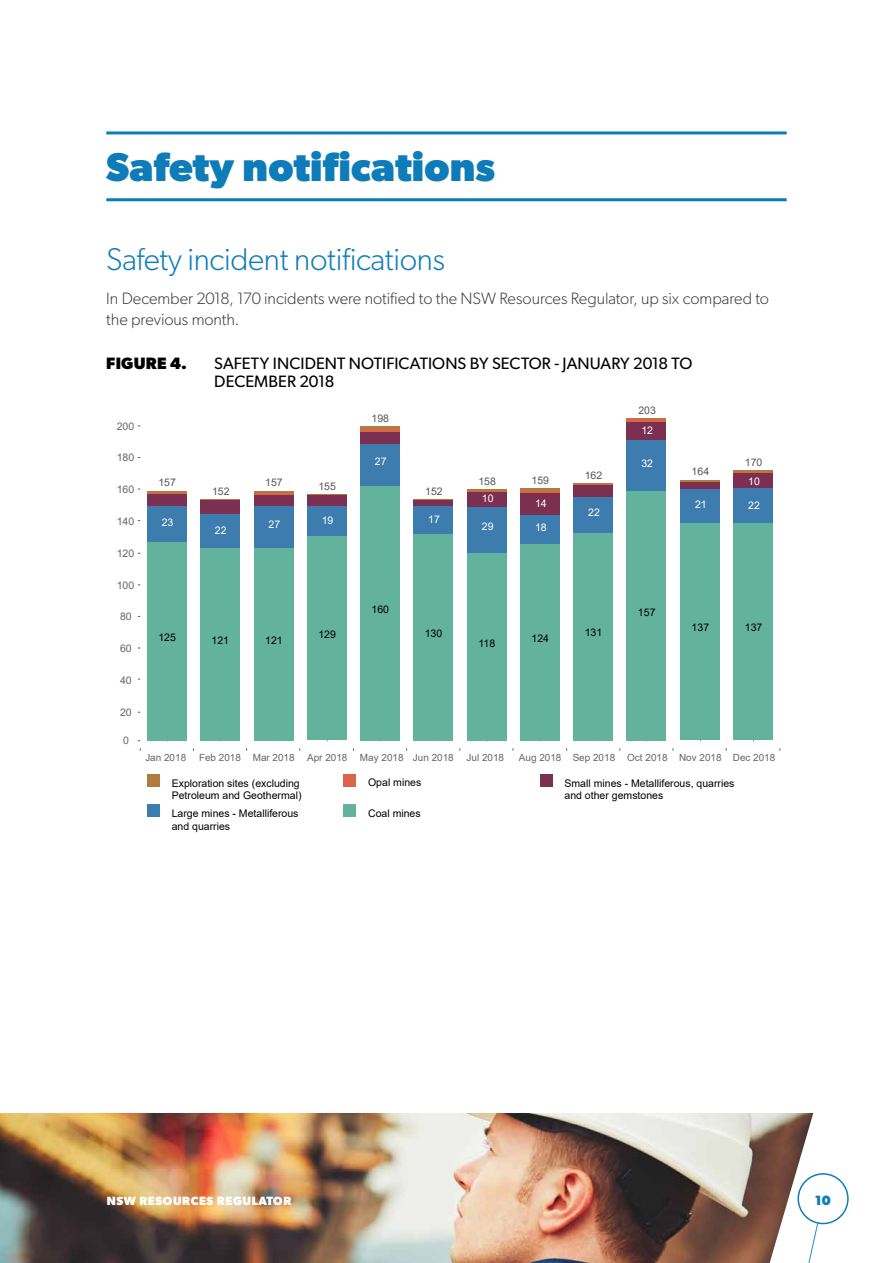
<style>
.page{position:relative;width:893px;height:1263px;background:#fff}
.page>*{position:absolute;margin:0;border:0;box-sizing:border-box;transform-origin:0 0}
.t1{font:700 40.5px "Gibson";letter-spacing:.005em;color:#0d7cb9}
.t2{font:300 31.5px "Gibson";letter-spacing:-.01em;color:#0d7cb9}
.t3{font:300 16.5px/21.5px "Gibson";letter-spacing:-.005em;color:#3c3c3b}
.t4{font:16.5px/18px "Gibson";letter-spacing:.005em;color:#000}
.t5{font:700 16.5px "Gibson";letter-spacing:.015em;color:#000}
.t6{font:700 13.5px "Gibson";color:#0d7cb9}
.t7{font:700 12px "Gibson";letter-spacing:.05em;color:#fff}
.t8{font:10.5px/12.6px "Arial";color:#000}
.t9{font:10.5px "Arial";color:#555}
.t10{font:10.5px "Arial";color:#fff}
.t11{font:10.5px "Arial";color:#666}
.t12{font:9.9px "Arial";color:#666}
</style>
<div class="page">
<img style="left:0;top:1113px;width:813px;height:150px">
<svg style="left:808px;top:1222px;width:10px;height:41px"></svg>
<div style="left:797px;top:1173px;width:52px;height:51px;border:2px solid #0d7cb9;border-radius:50%"></div>
<hr style="left:106px;top:198px;width:681px;height:3px;background:#0d7cb9">
<hr style="left:106px;top:131px;width:681px;height:3px;background:#0d7cb9">
<hr style="left:360px;top:429px;width:40px;height:3px;background:#db6347">
<hr style="left:360px;top:426px;width:40px;height:3px;background:#af7c3d">
<div style="left:413px;top:499px;width:40px;height:8px;background:#7c3051"></div>
<hr style="left:413px;top:499px;width:40px;height:1px;background:#af7c3d">
<div style="left:680px;top:481px;width:40px;height:8px;background:#7c3051"></div>
<hr style="left:680px;top:481px;width:40px;height:1px;background:#db6347">
<hr style="left:680px;top:480px;width:40px;height:1px;background:#af7c3d">
<div style="left:540px;top:774px;width:12px;height:12px;background:#7c3051"></div>
<div style="left:343px;top:774px;width:13px;height:12px;background:#db6347"></div>
<div style="left:343px;top:804px;width:13px;height:13px;background:#63b29b"></div>
<div style="left:147px;top:804px;width:13px;height:13px;background:#3d7caf"></div>
<div style="left:147px;top:774px;width:13px;height:12px;background:#af7c3d"></div>
<div style="left:307px;top:535px;width:40px;height:205px;background:#63b29b"></div>
<div style="left:254px;top:548px;width:40px;height:192px;background:#63b29b"></div>
<div style="left:200px;top:548px;width:40px;height:192px;background:#63b29b"></div>
<div style="left:147px;top:542px;width:40px;height:198px;background:#63b29b"></div>
<div style="left:307px;top:505px;width:40px;height:30px;background:#3d7caf"></div>
<div style="left:254px;top:505px;width:40px;height:43px;background:#3d7caf"></div>
<div style="left:200px;top:513px;width:40px;height:35px;background:#3d7caf"></div>
<div style="left:147px;top:505px;width:40px;height:37px;background:#3d7caf"></div>
<div style="left:307px;top:494px;width:40px;height:11px;background:#7c3051"></div>
<div style="left:254px;top:494px;width:40px;height:11px;background:#7c3051"></div>
<div style="left:200px;top:499px;width:40px;height:14px;background:#7c3051"></div>
<div style="left:147px;top:493px;width:40px;height:12px;background:#7c3051"></div>
<hr style="left:254px;top:493px;width:40px;height:1px;background:#db6347">
<hr style="left:147px;top:493px;width:40px;height:1px;background:#db6347">
<hr style="left:307px;top:494px;width:40px;height:1px;background:#af7c3d">
<hr style="left:254px;top:491px;width:40px;height:2px;background:#af7c3d">
<hr style="left:200px;top:499px;width:40px;height:1px;background:#af7c3d">
<hr style="left:147px;top:491px;width:40px;height:2px;background:#af7c3d">
<div style="left:360px;top:486px;width:40px;height:254px;background:#63b29b"></div>
<div style="left:360px;top:443px;width:40px;height:43px;background:#3d7caf"></div>
<div style="left:360px;top:432px;width:40px;height:11px;background:#7c3051"></div>
<div style="left:413px;top:534px;width:40px;height:206px;background:#63b29b"></div>
<div style="left:413px;top:507px;width:40px;height:27px;background:#3d7caf"></div>
<div style="left:520px;top:543px;width:40px;height:197px;background:#63b29b"></div>
<div style="left:467px;top:553px;width:40px;height:187px;background:#63b29b"></div>
<div style="left:520px;top:515px;width:40px;height:28px;background:#3d7caf"></div>
<div style="left:467px;top:507px;width:40px;height:46px;background:#3d7caf"></div>
<div style="left:520px;top:493px;width:40px;height:22px;background:#7c3051"></div>
<hr style="left:520px;top:491px;width:40px;height:2px;background:#db6347">
<hr style="left:520px;top:488px;width:40px;height:3px;background:#af7c3d">
<div style="left:467px;top:491px;width:40px;height:16px;background:#7c3051"></div>
<hr style="left:467px;top:491px;width:40px;height:1px;background:#db6347">
<hr style="left:467px;top:489px;width:40px;height:2px;background:#af7c3d">
<div style="left:573px;top:532px;width:40px;height:208px;background:#63b29b"></div>
<div style="left:573px;top:497px;width:40px;height:35px;background:#3d7caf"></div>
<div style="left:573px;top:485px;width:40px;height:12px;background:#7c3051"></div>
<hr style="left:573px;top:483px;width:40px;height:2px;background:#db6347">
<hr style="left:573px;top:483px;width:40px;height:1px;background:#af7c3d">
<div style="left:627px;top:491px;width:39px;height:249px;background:#63b29b"></div>
<div style="left:627px;top:440px;width:39px;height:51px;background:#3d7caf"></div>
<div style="left:627px;top:421px;width:39px;height:19px;background:#7c3051"></div>
<hr style="left:627px;top:418px;width:39px;height:3px;background:#db6347">
<hr style="left:627px;top:418px;width:39px;height:1px;background:#af7c3d">
<div style="left:680px;top:522px;width:40px;height:218px;background:#63b29b"></div>
<div style="left:680px;top:489px;width:40px;height:33px;background:#3d7caf"></div>
<div style="left:733px;top:522px;width:40px;height:218px;background:#63b29b"></div>
<div style="left:733px;top:488px;width:40px;height:34px;background:#3d7caf"></div>
<div style="left:733px;top:472px;width:40px;height:16px;background:#7c3051"></div>
<hr style="left:733px;top:472px;width:40px;height:1px;background:#db6347">
<hr style="left:733px;top:470px;width:40px;height:2px;background:#af7c3d">
<p class="t1" style="left:106px;top:143px;width:391px">Safety notifcations</p>
<p class="t2" style="left:106px;top:240px;width:340px">Safety incident notifcations</p>
<p class="t3" style="left:106px;top:287px;width:664px">In December 2018, 170 incidents were notifed to the NSW Resources Regulator, up six compared to the previous month.</p>
<p class="t5" style="left:106px;top:353px;width:82px">FiGURE 4.</p>
<p class="t4" style="left:214px;top:354px;width:480px">SAFETY INCIDENT NOTIFICATIONS BY SECTOR - JANUARY 2018 TO<br>DECEMBER 2018</p>
<p class="t9" style="left:638px;top:403px;width:19px">203</p>
<p class="t9" style="left:372px;top:411px;width:19px">198</p>
<p class="t11" style="left:117px;top:419px;width:19px">200</p>
<p class="t11" style="left:117px;top:450px;width:19px">180</p>
<p class="t10" style="left:641px;top:423px;width:13px">12</p>
<p class="t10" style="left:375px;top:454px;width:13px">27</p>
<p class="t9" style="left:745px;top:455px;width:19px">170</p>
<p class="t10" style="left:641px;top:456px;width:13px">32</p>
<p class="t9" style="left:692px;top:464px;width:19px">164</p>
<p class="t9" style="left:585px;top:468px;width:19px">162</p>
<p class="t9" style="left:158px;top:475px;width:19px">157</p>
<p class="t9" style="left:265px;top:475px;width:19px">157</p>
<p class="t9" style="left:478px;top:474px;width:19px">158</p>
<p class="t9" style="left:532px;top:473px;width:19px">159</p>
<p class="t10" style="left:748px;top:474px;width:13px">10</p>
<p class="t9" style="left:318px;top:479px;width:19px">155</p>
<p class="t11" style="left:117px;top:482px;width:19px">160</p>
<p class="t9" style="left:212px;top:484px;width:19px">152</p>
<p class="t9" style="left:425px;top:484px;width:19px">152</p>
<p class="t11" style="left:117px;top:514px;width:19px">140</p>
<p class="t11" style="left:117px;top:546px;width:19px">120</p>
<p class="t11" style="left:117px;top:578px;width:19px">100</p>
<p class="t11" style="left:120px;top:609px;width:13px">80</p>
<p class="t11" style="left:120px;top:641px;width:13px">60</p>
<p class="t11" style="left:120px;top:673px;width:13px">40</p>
<p class="t11" style="left:120px;top:705px;width:13px">20</p>
<p class="t11" style="left:123px;top:733px;width:7px">0</p>
<p class="t12" style="left:145px;top:751px;width:42px">Jan 2018</p>
<p class="t12" style="left:199px;top:751px;width:97px">Feb 2018 Mar 2018</p>
<p class="t12" style="left:307px;top:751px;width:42px">Apr 2018</p>
<p class="t12" style="left:360px;top:751px;width:95px">May 2018 Jun 2018</p>
<p class="t12" style="left:467px;top:751px;width:39px">Jul 2018</p>
<p class="t12" style="left:519px;top:751px;width:258px">Aug 2018 Sep 2018 Oct 2018 Nov 2018 Dec 2018</p>
<p class="t10" style="left:482px;top:491px;width:13px">10</p>
<p class="t10" style="left:535px;top:496px;width:13px">14</p>
<p class="t10" style="left:695px;top:497px;width:13px">21</p>
<p class="t10" style="left:748px;top:498px;width:13px">22</p>
<p class="t10" style="left:588px;top:505px;width:13px">22</p>
<p class="t10" style="left:428px;top:512px;width:13px">17</p>
<p class="t10" style="left:162px;top:515px;width:13px">23</p>
<p class="t10" style="left:322px;top:513px;width:13px">19</p>
<p class="t10" style="left:215px;top:523px;width:13px">22</p>
<p class="t10" style="left:269px;top:517px;width:13px">27</p>
<p class="t10" style="left:482px;top:519px;width:13px">29</p>
<p class="t10" style="left:535px;top:520px;width:13px">18</p>
<p class="t8" style="left:372px;top:603px;width:19px">160</p>
<p class="t8" style="left:638px;top:605px;width:19px">157</p>
<p class="t8" style="left:692px;top:621px;width:19px">137</p>
<p class="t8" style="left:745px;top:621px;width:19px">137</p>
<p class="t8" style="left:585px;top:626px;width:19px">131</p>
<p class="t8" style="left:425px;top:627px;width:19px">130</p>
<p class="t8" style="left:318px;top:628px;width:19px">129</p>
<p class="t8" style="left:158px;top:631px;width:19px">125</p>
<p class="t8" style="left:532px;top:632px;width:19px">124</p>
<p class="t8" style="left:212px;top:634px;width:19px">121</p>
<p class="t8" style="left:265px;top:634px;width:19px">121</p>
<p class="t8" style="left:478px;top:637px;width:18px">118</p>
<p class="t8" style="left:172px;top:776px;width:131px">Exploration sites (excluding<br>Petroleum and Geothermal)</p>
<p class="t8" style="left:172px;top:807px;width:128px">Large mines - Metalliferous and quarries</p>
<p class="t8" style="left:368px;top:776px;width:55px">Opal mines</p>
<p class="t8" style="left:564px;top:776px;width:172px">Small mines - Metalliferous, quarries and other gemstones</p>
<p class="t8" style="left:368px;top:807px;width:54px">Coal mines</p>
<p class="t7" style="left:107px;top:1193px;width:186px">NSW RESOURCES REGULATOR</p>
<p class="t6" style="left:815px;top:1192px;width:17px">10</p>
</div>
